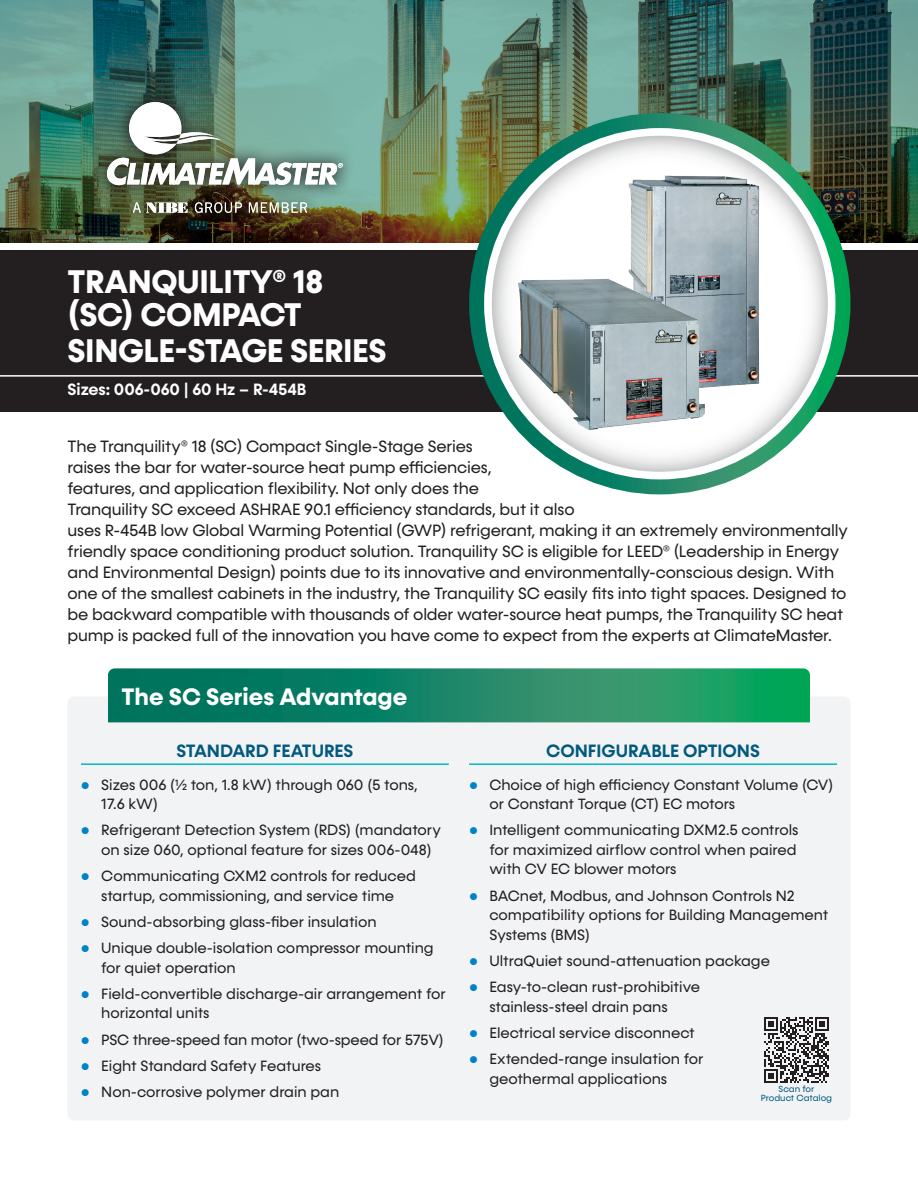
<style>
.page{position:relative;width:918px;height:1188px;background:#fff}
.page>*{position:absolute;margin:0;border:0;box-sizing:border-box;transform-origin:0 0}
.t1{font:700 33px/33px "Konnect";letter-spacing:-.01em;color:#fff}
.t2{font:700 24px "Konnect";color:#fff}
.t3{font:600 18px "Konnect";color:#01597f}
.t4{font:16.5px/21px "Konnect";letter-spacing:-.01em;color:#231f20}
.t5{font:600 16.5px "Konnect";color:#fff}
.t6{font:15px/19.5px "Konnect";color:#231f20}
.t7{font:9px/9px "Konnect";color:#01597f;text-align:center}
</style>
<div class="page">
<div style="left:0;top:250px;width:918px;height:162px;background:#231f20"></div>
<hr style="left:0;top:375px;width:918px;height:2px;background:#fff">
<img style="left:0;top:0;width:918px;height:243px">
<svg style="left:477px;top:121px;width:366px;height:366px"></svg>
<div style="left:469px;top:113px;width:382px;height:381px;border:15px solid #fff;border-radius:50%"></div>
<svg style="left:492px;top:136px;width:336px;height:336px"></svg>
<div style="left:68px;top:696px;width:782px;height:424px;background:#f1f3f4;border-radius:7px"></div>
<svg style="left:108px;top:668px;width:702px;height:54px;background:#178a65"></svg>
<div style="left:92px;top:87px;width:265px;height:141px;background:#231f20;opacity:.5"></div>
<svg style="left:195px;top:202px;width:47px;height:11px"></svg>
<svg style="left:249px;top:202px;width:58px;height:11px"></svg>
<svg style="left:133px;top:202px;width:54px;height:11px"></svg>
<svg style="left:107px;top:102px;width:236px;height:83px"></svg>
<hr style="left:469px;top:763px;width:368px;height:2px;background:#00b9c3">
<hr style="left:81px;top:763px;width:368px;height:2px;background:#00b9c3">
<svg style="left:764px;top:1017px;width:65px;height:66px"></svg>
<img style="left:623px;top:175px;width:143px;height:219px">
<img style="left:516px;top:277px;width:189px;height:155px">
<h1 class="t1" style="left:67px;top:266px;width:257px">TRANQUILITY® 18 (SC) COMPACT</h1>
<h1 class="t1" style="left:67px;top:335px;width:321px">Single-Stage SERIES</h1>
<p class="t5" style="left:68px;top:379px;width:240px">Sizes: 006-060 | 60 Hz – R-454B</p>
<p class="t4" style="left:68px;top:436px;width:782px">The Tranquility® 18 (SC) Compact Single-Stage Series<br>raises the bar for water-source heat pump efficiencies,<br>features, and application flexibility. Not only does the<br>Tranquility SC exceed ASHRAE 90.1 efficiency standards, but it also<br>uses R-454B low Global Warming Potential (GWP) refrigerant, making it an extremely environmentally friendly space conditioning product solution. Tranquility SC is eligible for LEED® (Leadership in Energy and Environmental Design) points due to its innovative and environmentally-conscious design. With one of the smallest cabinets in the industry, the Tranquility SC easily fits into tight spaces. Designed to be backward compatible with thousands of older water-source heat pumps, the Tranquility SC heat pump is packed full of the innovation you have come to expect from the experts at ClimateMaster.</p>
<h2 class="t2" style="left:122px;top:682px;width:287px">The SC Series Advantage</h2>
<p class="t3" style="left:176px;top:740px;width:179px">STANDARD FEATURES</p>
<p class="t6" style="left:101px;top:775px;width:318px">Sizes 006 (½ ton, 1.8 kW) through 060 (5 tons,<br>17.6 kW)</p>
<p class="t6" style="left:101px;top:821px;width:341px">Refrigerant Detection System (RDS) (mandatory on size 060, optional feature for sizes 006-048)</p>
<p class="t6" style="left:101px;top:867px;width:316px">Communicating CXM2 controls for reduced startup, commissioning, and service time</p>
<p class="t6" style="left:101px;top:909px;width:334px;line-height:26.2px">Sound-absorbing glass-fiber insulation<br>Unique double-isolation compressor mounting</p>
<p class="t6" style="left:101px;top:955px;width:346px;line-height:26.2px">for quiet operation<br>Field-convertible discharge-air arrangement for</p>
<p class="t6" style="left:101px;top:1000px;width:344px;line-height:26.2px">horizontal units<br>PSC three-speed fan motor (two-speed for 575V)<br>Eight Standard Safety Features<br>Non-corrosive polymer drain pan</p>
<p class="t3" style="left:546px;top:740px;width:215px">CONFIGURABLE OPTIONS</p>
<p class="t6" style="left:489px;top:775px;width:346px">Choice of high efficiency Constant Volume (CV) or Constant Torque (CT) EC motors</p>
<p class="t6" style="left:489px;top:821px;width:311px">Intelligent communicating DXM2.5 controls for maximized airflow control when paired with CV EC blower motors</p>
<p class="t6" style="left:489px;top:886px;width:340px">BACnet, Modbus, and Johnson Controls N2 compatibility options for Building Management<br>Systems (BMS)</p>
<p class="t6" style="left:489px;top:948px;width:282px;line-height:26.2px">UltraQuiet sound-attenuation package<br>Easy-to-clean rust-prohibitive</p>
<p class="t6" style="left:489px;top:994px;width:216px;line-height:26.2px">stainless-steel drain pans<br>Electrical service disconnect<br>Extended-range insulation for</p>
<p class="t6" style="left:489px;top:1069px;width:179px">geothermal applications</p>
<p class="t7" style="left:761px;top:1084px;width:73px">Scan for<br>Product Catalog</p>
</div>
